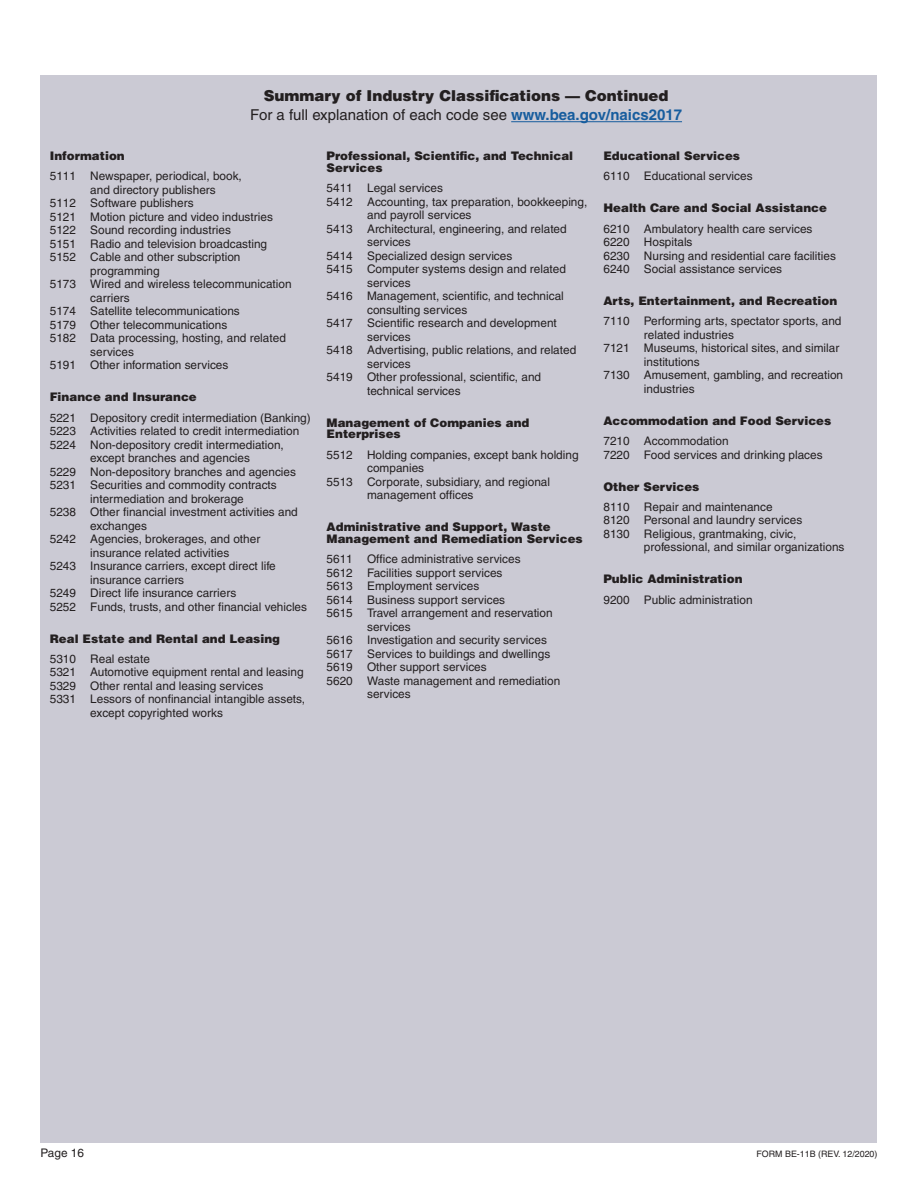
<style>
.page{position:relative;width:918px;height:1188px;background:#fff}
.page>*{position:absolute;margin:0;border:0;box-sizing:border-box;transform-origin:0 0}
.t1{font:15px "Helvetica";color:#231f20}
.t2{font:900 15px "Helvetica";color:#231f20}
.t3{font:11.85px/13.5px "Helvetica";color:#231f20}
.t4{font:900 11.85px/11.9px "Helvetica";color:#231f20}
.t5{font:8.85px "Helvetica";color:#231f20}
.s1{font-weight:700;color:#175d9e}
</style>
<div class="page">
<div style="left:40px;top:76px;width:838px;height:1067px;background:#cbcad4"></div>
<hr style="left:511px;top:121px;width:171px;height:1px;background:#175d9e">
<p class="t2" style="left:264px;top:86px;width:406px">Summary of Industry Classifications — Continued</p>
<p class="t1" style="left:250px;top:106px;width:433px">For a full explanation of each code see <span class="s1">www.bea.gov/naics2017</span></p>
<p class="t4" style="left:50px;top:149px;width:77px">Information</p>
<p class="t3" style="left:90px;top:169px;width:153px;text-indent:-40px">5111 Newspaper, periodical, book, and directory publishers</p>
<p class="t3" style="left:50px;top:196px;width:145px">5112 Software publishers</p>
<p class="t3" style="left:50px;top:210px;width:225px">5121 Motion picture and video industries</p>
<p class="t3" style="left:50px;top:223px;width:183px">5122 Sound recording industries</p>
<p class="t3" style="left:50px;top:237px;width:219px">5151 Radio and television broadcasting</p>
<p class="t3" style="left:90px;top:250px;width:152px;text-indent:-40px">5152 Cable and other subscription programming</p>
<p class="t3" style="left:90px;top:277px;width:203px;text-indent:-40px">5173 Wired and wireless telecommunication carriers</p>
<p class="t3" style="left:50px;top:304px;width:192px">5174 Satellite telecommunications</p>
<p class="t3" style="left:50px;top:318px;width:179px">5179 Other telecommunications</p>
<p class="t3" style="left:90px;top:331px;width:197px;text-indent:-40px">5182 Data processing, hosting, and related services</p>
<p class="t3" style="left:50px;top:358px;width:180px">5191 Other information services</p>
<p class="t4" style="left:50px;top:391px;width:149px">Finance and Insurance</p>
<p class="t3" style="left:50px;top:411px;width:263px">5221 Depository credit intermediation (Banking)</p>
<p class="t3" style="left:50px;top:424px;width:251px">5223 Activities related to credit intermediation</p>
<p class="t3" style="left:50px;top:438px;width:236px;text-align:center">5224 Non-depository credit intermediation, except branches and agencies</p>
<p class="t3" style="left:50px;top:465px;width:248px">5229 Non-depository branches and agencies</p>
<p class="t3" style="left:90px;top:478px;width:188px;text-indent:-40px">5231 Securities and commodity contracts intermediation and brokerage</p>
<p class="t3" style="left:90px;top:505px;width:209px;text-indent:-40px">5238 Other financial investment activities and exchanges</p>
<p class="t3" style="left:90px;top:532px;width:171px;text-indent:-40px">5242 Agencies, brokerages, and other insurance related activities</p>
<p class="t3" style="left:90px;top:559px;width:187px;text-indent:-40px">5243 Insurance carriers, except direct life insurance carriers</p>
<p class="t3" style="left:50px;top:586px;width:188px">5249 Direct life insurance carriers</p>
<p class="t3" style="left:50px;top:600px;width:259px">5252 Funds, trusts, and other financial vehicles</p>
<p class="t4" style="left:50px;top:632px;width:232px">Real Estate and Rental and Leasing</p>
<p class="t3" style="left:50px;top:652px;width:102px">5310 Real estate</p>
<p class="t3" style="left:50px;top:665px;width:255px">5321 Automotive equipment rental and leasing</p>
<p class="t3" style="left:50px;top:679px;width:215px">5329 Other rental and leasing services</p>
<p class="t3" style="left:90px;top:692px;width:216px;text-indent:-40px">5331 Lessors of nonfinancial intangible assets, except copyrighted works</p>
<p class="t4" style="left:327px;top:149px;width:248px">Professional, Scientific, and Technical<br>Services</p>
<p class="t3" style="left:327px;top:181px;width:118px">5411 Legal services</p>
<p class="t3" style="left:367px;top:195px;width:222px;text-indent:-40px">5412 Accounting, tax preparation, bookkeeping, and payroll services</p>
<p class="t3" style="left:367px;top:222px;width:201px;text-indent:-40px">5413 Architectural, engineering, and related services</p>
<p class="t3" style="left:327px;top:249px;width:187px">5414 Specialized design services</p>
<p class="t3" style="left:367px;top:262px;width:200px;text-indent:-40px">5415 Computer systems design and related services</p>
<p class="t3" style="left:367px;top:289px;width:198px;text-indent:-40px">5416 Management, scientific, and technical consulting services</p>
<p class="t3" style="left:367px;top:316px;width:191px;text-indent:-40px">5417 Scientific research and development services</p>
<p class="t3" style="left:367px;top:343px;width:211px;text-indent:-40px">5418 Advertising, public relations, and related services</p>
<p class="t3" style="left:367px;top:370px;width:176px;text-indent:-40px">5419 Other professional, scientific, and technical services</p>
<p class="t4" style="left:327px;top:416px;width:204px">Management of Companies and<br>Enterprises</p>
<p class="t3" style="left:367px;top:448px;width:213px;text-indent:-40px">5512 Holding companies, except bank holding companies</p>
<p class="t3" style="left:367px;top:475px;width:185px;text-indent:-40px">5513 Corporate, subsidiary, and regional management offices</p>
<p class="t4" style="left:327px;top:521px;width:258px">Administrative and Support, Waste<br>Management and Remediation Services</p>
<p class="t3" style="left:327px;top:552px;width:196px">5611 Office administrative services</p>
<p class="t3" style="left:327px;top:566px;width:177px">5612 Facilities support services</p>
<p class="t3" style="left:327px;top:579px;width:154px">5613 Employment services</p>
<p class="t3" style="left:327px;top:593px;width:180px">5614 Business support services</p>
<p class="t3" style="left:367px;top:606px;width:187px;text-indent:-40px">5615 Travel arrangement and reservation services</p>
<p class="t3" style="left:327px;top:633px;width:222px">5616 Investigation and security services</p>
<p class="t3" style="left:327px;top:647px;width:225px">5617 Services to buildings and dwellings</p>
<p class="t3" style="left:327px;top:660px;width:162px">5619 Other support services</p>
<p class="t3" style="left:367px;top:674px;width:195px;text-indent:-40px">5620 Waste management and remediation services</p>
<p class="t4" style="left:603px;top:149px;width:138px">Educational Services</p>
<p class="t3" style="left:603px;top:169px;width:151px">6110 Educational services</p>
<p class="t4" style="left:603px;top:202px;width:225px">Health Care and Social Assistance</p>
<p class="t3" style="left:603px;top:222px;width:211px">6210 Ambulatory health care services</p>
<p class="t3" style="left:603px;top:235px;width:91px">6220 Hospitals</p>
<p class="t3" style="left:603px;top:249px;width:234px">6230 Nursing and residential care facilities</p>
<p class="t3" style="left:603px;top:262px;width:180px">6240 Social assistance services</p>
<p class="t4" style="left:603px;top:295px;width:235px">Arts, Entertainment, and Recreation</p>
<p class="t3" style="left:644px;top:314px;width:199px;text-indent:-40px">7110 Performing arts, spectator sports, and related industries</p>
<p class="t3" style="left:644px;top:341px;width:197px;text-indent:-40px">7121 Museums, historical sites, and similar institutions</p>
<p class="t3" style="left:644px;top:368px;width:201px;text-indent:-40px">7130 Amusement, gambling, and recreation industries</p>
<p class="t4" style="left:603px;top:414px;width:229px">Accommodation and Food Services</p>
<p class="t3" style="left:603px;top:434px;width:127px">7210 Accommodation</p>
<p class="t3" style="left:603px;top:448px;width:221px">7220 Food services and drinking places</p>
<p class="t4" style="left:603px;top:480px;width:98px">Other Services</p>
<p class="t3" style="left:603px;top:500px;width:171px">8110 Repair and maintenance</p>
<p class="t3" style="left:603px;top:514px;width:200px">8120 Personal and laundry services</p>
<p class="t3" style="left:644px;top:527px;width:202px;text-indent:-40px">8130 Religious, grantmaking, civic, professional, and similar organizations</p>
<p class="t4" style="left:603px;top:573px;width:141px">Public Administration</p>
<p class="t3" style="left:603px;top:593px;width:151px">9200 Public administration</p>
<p class="t3" style="left:40px;top:1146px;width:45px">Page 16</p>
<p class="t5" style="left:757px;top:1149px;width:122px">FORM BE-11B (REV. 12/2020)</p>
</div>
